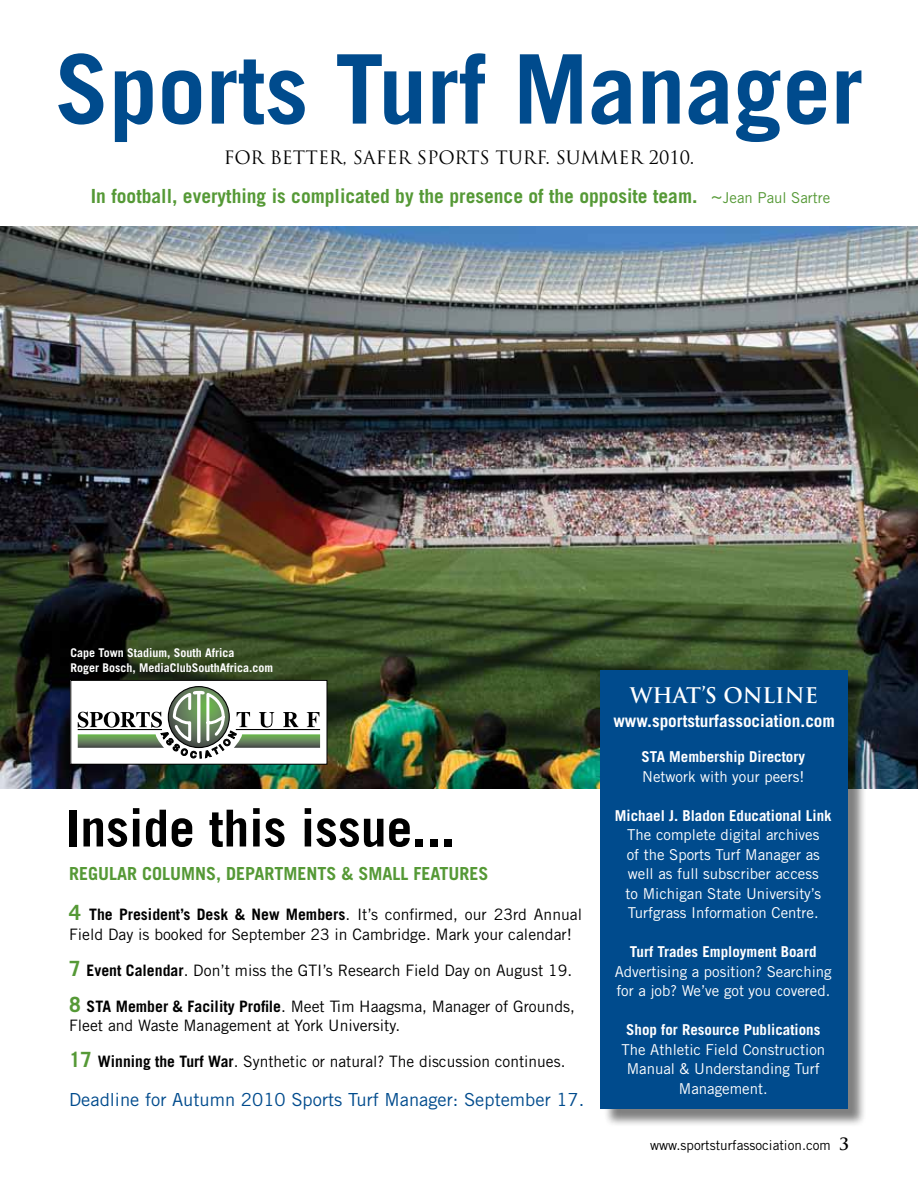
<style>
.page{position:relative;width:918px;height:1188px;background:#fff}
.page>*{position:absolute;margin:0;border:0;box-sizing:border-box;transform-origin:0 0}
.t1{font:700 96px "Trade Gothic";color:#004b8d}
.t2{font:700 51px "Trade Gothic";color:#000}
.t3{font:700 21px "Trajan Pro";color:#fff}
.t4{font:700 19.5px "Trade Gothic";color:#559936}
.t5{font:18px "Trade Gothic";color:#004b8d}
.t6{font:700 18px "Trade Gothic";color:#559936}
.t7{font:18px "Trajan Pro";color:#000}
.t8{font:700 17.25px "Trade Gothic";color:#fff}
.t9{font:15.75px/19.5px "Trade Gothic";color:#000}
.t10{font:15px/19.5px "Trade Gothic";color:#fff}
.t11{font:700 15px "Trade Gothic";color:#fff}
.t12{font:13.5px "Trade Gothic";color:#000}
.t13{font:700 12px/15px "Trade Gothic";color:#fff}
.s1{font-weight:400;font-size:21px}
.s2{font-weight:400;font-size:15px}
.s3{font-weight:700;font-size:21px;color:#559936}
.s4{font-weight:700}
.s5{font-family:"Trajan Pro";font-weight:700;font-size:16.5px}
</style>
<div class="page">
<img style="left:0;top:227px;width:918px;height:561px">
<div style="left:71px;top:680px;width:256px;height:84px;background:#fff"></div>
<div style="left:70px;top:680px;width:257px;height:85px;border:1px solid #000"></div>
<svg style="left:78px;top:690px;width:242px;height:68px"></svg>
<div style="left:603px;top:672px;width:263px;height:455px;background:#000;opacity:.5"></div>
<div style="left:601px;top:670px;width:247px;height:439px;background:#004b8d"></div>
<h1 class="t1" style="left:55px;top:30px;width:810px">Sports Turf Manager</h1>
<p class="t7" style="left:224px;top:146px;width:472px">FOR BETTER, SAFER SPORTS TURF. SUMME R 2010.</p>
<p class="t4" style="left:91px;top:184px;width:741px">In football, everything is complicated by the presence of the opposite team. <span class="s1">~</span><span class="s2">Jean Paul Sartre</span></p>
<p class="t13" style="left:71px;top:646px;width:204px">Cape Town Stadium, South Africa<br>Roger Bosch, MediaClubSouthAfrica.com</p>
<h2 class="t2" style="left:66px;top:797px;width:391px">Inside this issue...</h2>
<p class="t6" style="left:69px;top:863px;width:197px">regular columns, departm</p>
<p class="t6" style="left:297px;top:863px;width:74px">ents &amp; sma</p>
<p class="t6" style="left:393px;top:863px;width:95px">ll features</p>
<p class="t9" style="left:69px;top:905px;width:515px"><span class="s3">4</span> <span class="s4">The President’s Desk &amp; New Members</span>. It’s confirmed, our 23rd Annual<br>Field Day is booked for September 23 in Cambridge. Mark your calendar!</p>
<p class="t9" style="left:69px;top:961px;width:505px"><span class="s3">7</span> <span class="s4">Event Calendar</span>. Don’t miss the GTI’s Research Field Day on August 19.</p>
<p class="t9" style="left:69px;top:996px;width:507px"><span class="s3">8</span> <span class="s4">STA Member &amp; Facility Profile</span>. Meet Tim Haagsma, Manager of Grounds,<br>Fleet and Waste Management at York University.</p>
<p class="t9" style="left:69px;top:1051px;width:498px"><span class="s3">17</span> <span class="s4">Winning the Turf War</span>. Synthetic or natural? The discussion continues.</p>
<p class="t5" style="left:69px;top:1089px;width:517px">Deadline for Autumn 2010 Sports Turf Manager: September 17.</p>
<h3 class="t3" style="left:630px;top:683px;width:190px">WHAT’S ONLINE</h3>
<p class="t8" style="left:613px;top:711px;width:223px">www.sportsturfassociation.com</p>
<p class="t11" style="left:642px;top:748px;width:165px">STA Membership Directory</p>
<p class="t10" style="left:642px;top:767px;width:164px">Network with your peers!</p>
<p class="t11" style="left:615px;top:806px;width:218px">Michael J. Bladon Educational Link</p>
<p class="t10" style="left:626px;top:825px;width:197px">The complete digital archives of the Sports Turf Manager as well as full subscriber access to Michigan State University’s<br>Turfgrass Information Centre.</p>
<p class="t11" style="left:630px;top:943px;width:188px">Turf Trades Employment Board</p>
<p class="t10" style="left:615px;top:962px;width:218px">Advertising a position? Searching for a job? We’ve got you covered.</p>
<p class="t11" style="left:626px;top:1021px;width:196px">Shop for Resource Publications</p>
<p class="t10" style="left:621px;top:1040px;width:205px;text-align:center">The Athletic Field Construction<br>Manual &amp; Understanding Turf<br>Management.</p>
<p class="t12" style="left:650px;top:1137px;width:200px">www.sportsturfassociation.com <span class="s5">3</span></p>
</div>
